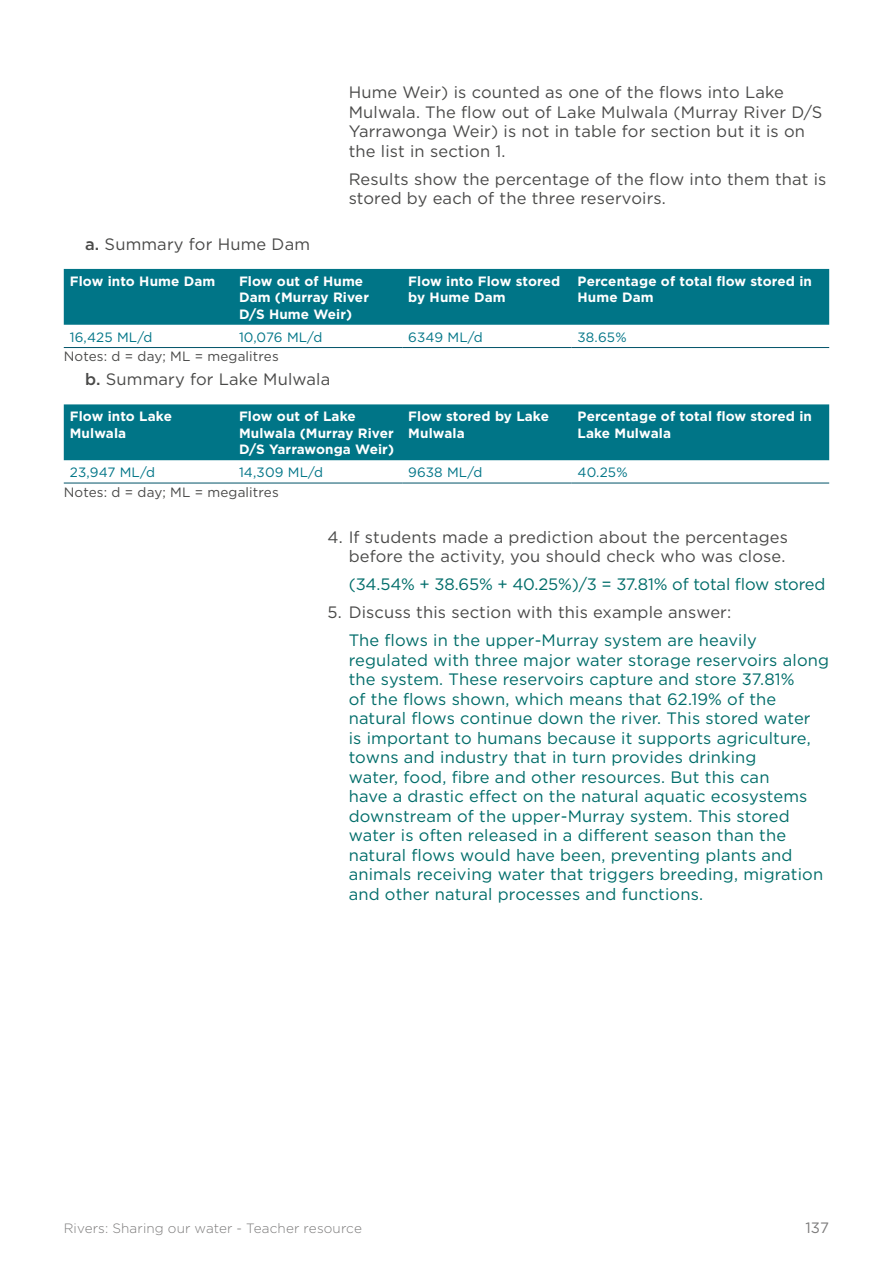
<style>
.page{position:relative;width:893px;height:1263px;background:#fff}
.page>*{position:absolute;margin:0;border:0;box-sizing:border-box;transform-origin:0 0}
._09_1_Body_answers{font:16.5px/19.5px "Gotham";letter-spacing:.01em;color:#006d6a}
._09_Body_copy{font:16.5px/19.5px "Gotham";letter-spacing:.01em;color:#4a4a49}
._09_1_Body_answers-2{font:16.5px "Gotham";letter-spacing:-.01em;color:#006d6a}
.t1{font:15px "Gotham";color:#7c7b7b}
._01_Table_header_row{font:700 13.5px/16.5px "Gotham";letter-spacing:.01em;color:#fff}
._04_Table_body_copy{font:13.5px "Gotham";letter-spacing:.01em;color:#007587}
.Note{font:13.5px "Gotham";letter-spacing:.01em;color:#4a4a49}
.t2{font:300 13.5px "Gotham";letter-spacing:.01em;color:#7c7b7b}
.s1{font-weight:500}
</style>
<div class="page">
<div style="left:64px;top:269px;width:765px;height:56px;background:#007587"></div>
<hr style="left:64px;top:347px;width:169px;height:1px;background:#005268">
<hr style="left:233px;top:347px;width:169px;height:1px;background:#005268">
<hr style="left:402px;top:347px;width:170px;height:1px;background:#005268">
<hr style="left:572px;top:347px;width:257px;height:1px;background:#005268">
<div style="left:64px;top:404px;width:765px;height:56px;background:#007587"></div>
<hr style="left:64px;top:483px;width:169px;height:1px;background:#005268">
<hr style="left:233px;top:483px;width:169px;height:1px;background:#005268">
<hr style="left:402px;top:483px;width:170px;height:1px;background:#005268">
<hr style="left:572px;top:483px;width:257px;height:1px;background:#005268">
<p class="_09_Body_copy" style="left:349px;top:82px;width:475px">Hume Weir) is counted as one of the flows into Lake Mulwala. The flow out of Lake Mulwala (Murray River D/S Yarrawonga Weir) is not in table for section but it is on the list in section 1.</p>
<p class="_09_Body_copy" style="left:349px;top:169px;width:479px">Results show the percentage of the flow into them that is stored by each of the three reservoirs.</p>
<p class="_09_Body_copy" style="left:85px;top:234px;width:226px"><span class="s1">a.</span> Summary for Hume Dam</p>
<p class="_01_Table_header_row" style="left:70px;top:273px;width:147px">Flow into Hume Dam</p>
<p class="_01_Table_header_row" style="left:239px;top:273px;width:131px">Flow out of Hume<br>Dam (Murray River<br>D/S Hume Weir)</p>
<p class="_01_Table_header_row" style="left:408px;top:273px;width:153px">Flow into Flow stored by Hume Dam</p>
<p class="_01_Table_header_row" style="left:578px;top:273px;width:236px">Percentage of total flow stored in<br>Hume Dam</p>
<p class="_04_Table_body_copy" style="left:70px;top:328px;width:84px">16,425 ML/d</p>
<p class="_04_Table_body_copy" style="left:239px;top:328px;width:85px">10,076 ML/d</p>
<p class="_04_Table_body_copy" style="left:408px;top:328px;width:76px">6349 ML/d</p>
<p class="_04_Table_body_copy" style="left:578px;top:328px;width:51px">38.65%</p>
<p class="Note" style="left:64px;top:348px;width:216px">Notes: d = day; ML = megalitres</p>
<p class="_09_Body_copy" style="left:85px;top:369px;width:247px"><span class="s1">b.</span> Summary for Lake Mulwala</p>
<p class="_01_Table_header_row" style="left:70px;top:408px;width:104px">Flow into Lake<br>Mulwala</p>
<p class="_01_Table_header_row" style="left:239px;top:408px;width:157px">Flow out of Lake<br>Mulwala (Murray River<br>D/S Yarrawonga Weir)</p>
<p class="_01_Table_header_row" style="left:408px;top:408px;width:142px">Flow stored by Lake<br>Mulwala</p>
<p class="_01_Table_header_row" style="left:578px;top:408px;width:236px">Percentage of total flow stored in<br>Lake Mulwala</p>
<p class="_04_Table_body_copy" style="left:70px;top:464px;width:87px">23,947 ML/d</p>
<p class="_04_Table_body_copy" style="left:239px;top:464px;width:86px">14,309 ML/d</p>
<p class="_04_Table_body_copy" style="left:408px;top:464px;width:76px">9638 ML/d</p>
<p class="_04_Table_body_copy" style="left:578px;top:464px;width:52px">40.25%</p>
<p class="Note" style="left:64px;top:483px;width:216px">Notes: d = day; ML = megalitres</p>
<p class="_09_Body_copy" style="left:327px;top:527px;width:462px;text-align:right">4. If students made a prediction about the percentages before the activity, you should check who was close.</p>
<p class="_09_1_Body_answers-2" style="left:349px;top:574px;width:478px">(34.54% + 38.65% + 40.25%)/3 = 37.81% of total flow stored</p>
<p class="_09_Body_copy" style="left:327px;top:602px;width:405px">5. Discuss this section with this example answer:</p>
<p class="_09_1_Body_answers" style="left:349px;top:630px;width:482px">The flows in the upper-Murray system are heavily regulated with three major water storage reservoirs along the system. These reservoirs capture and store 37.81%<br>of the flows shown, which means that 62.19% of the natural flows continue down the river. This stored water<br>is important to humans because it supports agriculture, towns and industry that in turn provides drinking<br>water, food, fibre and other resources. But this can<br>have a drastic effect on the natural aquatic ecosystems downstream of the upper-Murray system. This stored water is often released in a different season than the natural flows would have been, preventing plants and animals receiving water that triggers breeding, migration and other natural processes and functions.</p>
<p class="t2" style="left:64px;top:1220px;width:300px">Rivers: Sharing our water - Teacher resource</p>
<p class="t1" style="left:805px;top:1218px;width:25px">137</p>
</div>
